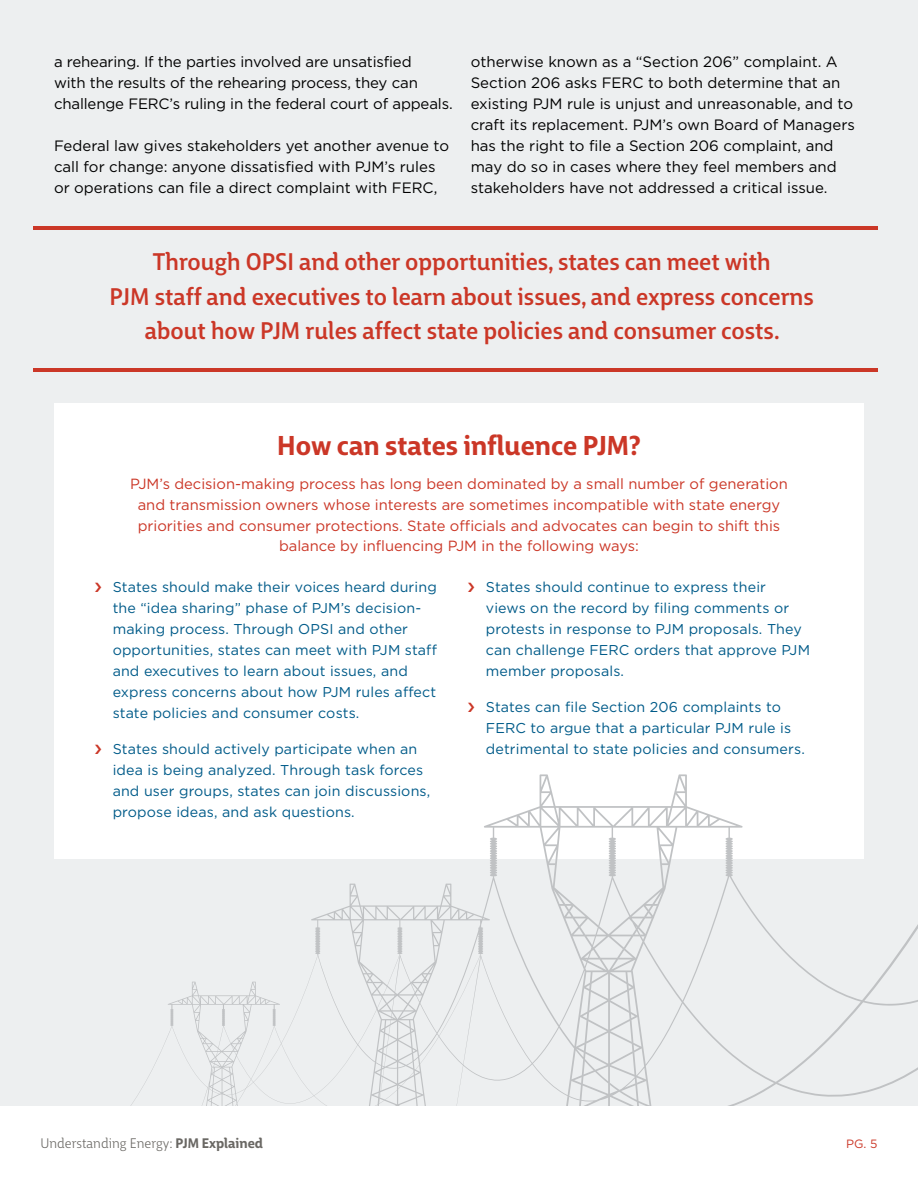
<style>
.page{position:relative;width:918px;height:1188px;background:#fff}
.page>*{position:absolute;margin:0;border:0;box-sizing:border-box;transform-origin:0 0}
.t1{font:700 26.55px "Big City Grotesque Pro";color:#cb3727}
.t2{font:500 23.4px/34.5px "Big City Grotesque Pro";color:#cb3727;text-align:center}
.t3{font:15px/21px "Gotham";color:#000}
.t4{font:14.7px/20.7px "Gotham";color:#cb3727;text-align:center}
.t5{font:14.25px/21px "Gotham";letter-spacing:.01em;color:#005b89}
.t6{font:13.5px "Big City Grotesque Pro";color:#6a6864}
.t7{font:12px "Gotham";color:#cb3727}
.s1{font-weight:700}
</style>
<div class="page">
<div style="left:0;top:0;width:918px;height:1107px;background:#edeff0"></div>
<hr style="left:33px;top:227px;width:845px;height:3px;background:#cb3727">
<hr style="left:33px;top:369px;width:845px;height:3px;background:#cb3727">
<div style="left:54px;top:403px;width:810px;height:456px;background:#fff"></div>
<svg style="left:311px;top:774px;width:607px;height:333px"></svg>
<svg style="left:88px;top:952px;width:393px;height:155px"></svg>
<p class="t3" style="left:54px;top:50px;width:400px">a rehearing. If the parties involved are unsatisfied<br>with the results of the rehearing process, they can challenge FERC’s ruling in the federal court of appeals.</p>
<p class="t3" style="left:54px;top:134px;width:397px">Federal law gives stakeholders yet another avenue to call for change: anyone dissatisfied with PJM’s rules or operations can file a direct complaint with FERC,</p>
<p class="t3" style="left:471px;top:50px;width:386px">otherwise known as a “Section 206” complaint. A Section 206 asks FERC to both determine that an existing PJM rule is unjust and unreasonable, and to craft its replacement. PJM’s own Board of Managers has the right to file a Section 206 complaint, and may do so in cases where they feel members and stakeholders have not addressed a critical issue.</p>
<h2 class="t2" style="left:109px;top:243px;width:706px">Through OPSI and other opportunities, states can meet with<br>PJM staff and executives to learn about issues, and express concerns about how PJM rules affect state policies and consumer costs.</h2>
<h1 class="t1" style="left:277px;top:424px;width:365px">How can states influence PJM?</h1>
<p class="t4" style="left:130px;top:473px;width:659px">PJM’s decision-making process has long been dominated by a small number of generation and transmission owners whose interests are sometimes incompatible with state energy priorities and consumer protections. State officials and advocates can begin to shift this balance by influencing PJM in the following ways:</p>
<p class="t5" style="left:113px;top:576px;width:326px">States should make their voices heard during the “idea sharing” phase of PJM’s decision&shy;making process. Through OPSI and other opportunities, states can meet with PJM staff and executives to learn about issues, and express concerns about how PJM rules affect state policies and consumer costs.</p>
<p class="t5" style="left:113px;top:739px;width:319px">States should actively participate when an idea is being analyzed. Through task forces and user groups, states can join discussions, propose ideas, and ask questions.</p>
<p class="t5" style="left:486px;top:576px;width:326px">States should continue to express their<br>views on the record by filing comments or protests in response to PJM proposals. They can challenge FERC orders that approve PJM member proposals.</p>
<p class="t5" style="left:486px;top:697px;width:321px">States can file Section 206 complaints to<br>FERC to argue that a particular PJM rule is detrimental to state policies and consumers.</p>
<p class="t6" style="left:40px;top:1132px;width:224px">Understanding Energy: <span class="s1">PJM Explained</span></p>
<p class="t7" style="left:846px;top:1137px;width:33px">PG. 5</p>
</div>
